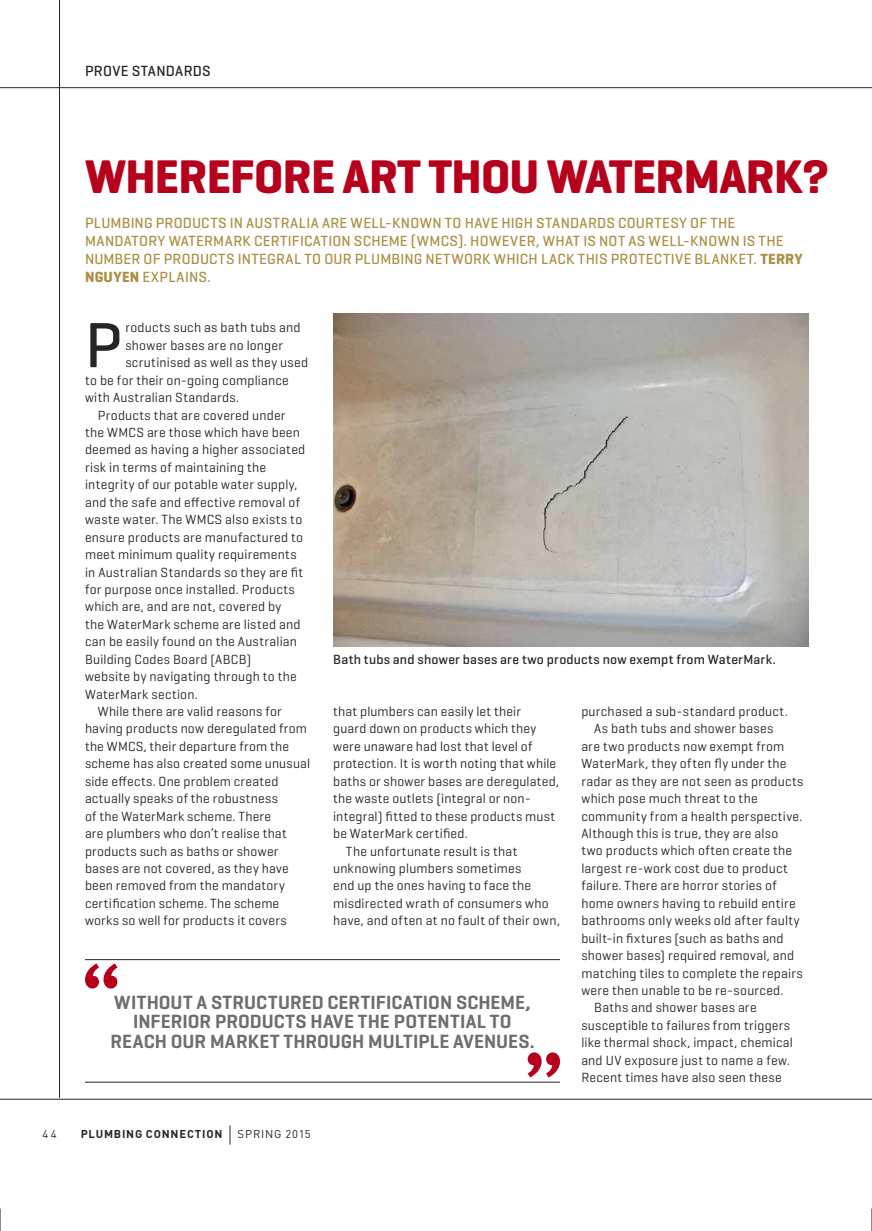
<style>
.page{position:relative;width:872px;height:1231px;background:#fff}
.page>*{position:absolute;margin:0;border:0;box-sizing:border-box;transform-origin:0 0}
.t1{font:500 64.8px "Geogrotesque";color:#282425}
.t2{font:700 48px "Geogrotesque";letter-spacing:-.015em;color:#b7001c}
.t3{font:600 19.5px/19.5px "Geogrotesque";letter-spacing:.005em;color:#6c6e70;text-align:center}
.t4{font:500 15px/18px "Geogrotesque";letter-spacing:.02em;color:#ac9046}
.t5{font:500 15px "Geogrotesque";letter-spacing:.02em;color:#282425}
.t6{font:13.5px "Geogrotesque";letter-spacing:.015em;color:#282425}
.t7{font:500 13.5px "Geogrotesque";letter-spacing:.02em;color:#282425}
.t8{font:700 11.25px "DIN Pro";letter-spacing:.07em;color:#282425}
.t9{font:11.25px "DIN Pro";letter-spacing:.07em;color:#282425}
.s1{font-weight:700}
</style>
<div class="page">
<svg style="left:230px;top:1125px;width:1px;height:19px"></svg>
<hr style="left:59px;top:0;width:1px;height:1097px;background:#282425">
<hr style="left:0;top:87px;width:872px;height:1px;background:#282425">
<hr style="left:0;top:1098px;width:872px;height:1px;background:#282425">
<hr style="left:85px;top:959px;width:475px;height:1px;background:#282425">
<hr style="left:85px;top:1081px;width:475px;height:1px;background:#282425">
<svg style="left:85px;top:963px;width:32px;height:25px"></svg>
<svg style="left:527px;top:1052px;width:33px;height:25px"></svg>
<img style="left:333px;top:313px;width:475px;height:333px">
<svg style="left:0;top:1208px;width:1px;height:22px"></svg>
<svg style="left:871px;top:1208px;width:1px;height:22px"></svg>
<p class="t5" style="left:85px;top:64px;width:127px">PROVE STANDARDS</p>
<h2 class="t2" style="left:85px;top:148px;width:745px">WHEREFORE ART THOU WATERMARK?</h2>
<p class="t4" style="left:85px;top:214px;width:719px">PLUMBING PRODUCTS IN AUSTRALIA ARE WELL-KNOWN TO HAVE HIGH STANDARDS COURTESY OF THE MANDATORY WATERMARK CERTIFICATION SCHEME (WMCS). HOWEVER, WHAT IS NOT AS WELL-KNOWN IS THE NUMBER OF PRODUCTS INTEGRAL TO OUR PLUMBING NETWORK WHICH LACK THIS PROTECTIVE BLANKET. <span class="s1">TERRY NGUYEN</span> EXPLAINS.</p>
<h1 class="t1" style="left:85px;top:315px;width:39px">P</h1>
<p class="t6" style="left:125px;top:321px;width:177px">roducts such as bath tubs and</p>
<p class="t6" style="left:125px;top:339px;width:159px">shower bases are no longer</p>
<p class="t6" style="left:125px;top:356px;width:184px">scrutinised as well as they used</p>
<p class="t6" style="left:85px;top:373px;width:205px">to be for their on-going compliance</p>
<p class="t6" style="left:85px;top:391px;width:155px">with Australian Standards.</p>
<p class="t6" style="left:98px;top:408px;width:189px">Products that are covered under</p>
<p class="t6" style="left:85px;top:426px;width:216px">the WMCS are those which have been</p>
<p class="t6" style="left:85px;top:443px;width:222px">deemed as having a higher associated</p>
<p class="t6" style="left:85px;top:461px;width:183px">risk in terms of maintaining the</p>
<p class="t6" style="left:85px;top:478px;width:214px">integrity of our potable water supply,</p>
<p class="t6" style="left:85px;top:495px;width:216px">and the safe and effective removal of</p>
<p class="t6" style="left:85px;top:513px;width:219px">waste water. The WMCS also exists to</p>
<p class="t6" style="left:85px;top:530px;width:219px">ensure products are manufactured to</p>
<p class="t6" style="left:85px;top:548px;width:213px">meet minimum quality requirements</p>
<p class="t6" style="left:85px;top:565px;width:220px">in Australian Standards so they are fit</p>
<p class="t6" style="left:85px;top:583px;width:211px">for purpose once installed. Products</p>
<p class="t6" style="left:85px;top:600px;width:198px">which are, and are not, covered by</p>
<p class="t6" style="left:85px;top:617px;width:217px">the WaterMark scheme are listed and</p>
<p class="t6" style="left:85px;top:635px;width:213px">can be easily found on the Australian</p>
<p class="t6" style="left:85px;top:652px;width:168px">Building Codes Board (ABCB)</p>
<p class="t6" style="left:85px;top:670px;width:213px">website by navigating through to the</p>
<p class="t6" style="left:85px;top:687px;width:114px">WaterMark section.</p>
<p class="t6" style="left:98px;top:705px;width:185px">While there are valid reasons for</p>
<p class="t6" style="left:85px;top:722px;width:224px">having products now deregulated from</p>
<p class="t6" style="left:85px;top:739px;width:205px">the WMCS, their departure from the</p>
<p class="t6" style="left:85px;top:757px;width:227px">scheme has also created some unusual</p>
<p class="t6" style="left:85px;top:774px;width:195px">side effects. One problem created</p>
<p class="t6" style="left:85px;top:792px;width:194px">actually speaks of the robustness</p>
<p class="t6" style="left:85px;top:809px;width:188px">of the WaterMark scheme. There</p>
<p class="t6" style="left:85px;top:827px;width:203px">are plumbers who don’t realise that</p>
<p class="t6" style="left:85px;top:844px;width:195px">products such as baths or shower</p>
<p class="t6" style="left:85px;top:861px;width:205px">bases are not covered, as they have</p>
<p class="t6" style="left:85px;top:879px;width:201px">been removed from the mandatory</p>
<p class="t6" style="left:85px;top:896px;width:196px">certification scheme. The scheme</p>
<p class="t6" style="left:85px;top:914px;width:203px">works so well for products it covers</p>
<p class="t7" style="left:333px;top:652px;width:444px">Bath tubs and shower bases are two products now exempt from WaterMark.</p>
<p class="t6" style="left:581px;top:705px;width:208px">purchased a sub-standard product.</p>
<p class="t6" style="left:594px;top:722px;width:181px">As bath tubs and shower bases</p>
<p class="t6" style="left:581px;top:739px;width:204px">are two products now exempt from</p>
<p class="t6" style="left:581px;top:757px;width:207px">WaterMark, they often fly under the</p>
<p class="t6" style="left:581px;top:774px;width:224px">radar as they are not seen as products</p>
<p class="t6" style="left:581px;top:792px;width:178px">which pose much threat to the</p>
<p class="t6" style="left:581px;top:809px;width:223px">community from a health perspective.</p>
<p class="t6" style="left:581px;top:827px;width:198px">Although this is true, they are also</p>
<p class="t6" style="left:581px;top:844px;width:212px">two products which often create the</p>
<p class="t6" style="left:581px;top:861px;width:208px">largest re-work cost due to product</p>
<p class="t6" style="left:581px;top:879px;width:197px">failure. There are horror stories of</p>
<p class="t6" style="left:581px;top:896px;width:216px">home owners having to rebuild entire</p>
<p class="t6" style="left:581px;top:914px;width:220px">bathrooms only weeks old after faulty</p>
<p class="t6" style="left:581px;top:931px;width:204px">built-in fixtures (such as baths and</p>
<p class="t6" style="left:581px;top:949px;width:214px">shower bases) required removal, and</p>
<p class="t6" style="left:581px;top:966px;width:223px">matching tiles to complete the repairs</p>
<p class="t6" style="left:581px;top:983px;width:204px">were then unable to be re-sourced.</p>
<p class="t6" style="left:594px;top:1001px;width:164px">Baths and shower bases are</p>
<p class="t6" style="left:581px;top:1018px;width:210px">susceptible to failures from triggers</p>
<p class="t6" style="left:581px;top:1036px;width:213px">like thermal shock, impact, chemical</p>
<p class="t6" style="left:581px;top:1053px;width:210px">and UV exposure just to name a few.</p>
<p class="t6" style="left:581px;top:1071px;width:202px">Recent times have also seen these</p>
<p class="t6" style="left:333px;top:705px;width:189px">that plumbers can easily let their</p>
<p class="t6" style="left:333px;top:722px;width:205px">guard down on products which they</p>
<p class="t6" style="left:333px;top:739px;width:201px">were unaware had lost that level of</p>
<p class="t6" style="left:333px;top:757px;width:224px">protection. It is worth noting that while</p>
<p class="t6" style="left:333px;top:774px;width:227px">baths or shower bases are deregulated,</p>
<p class="t6" style="left:333px;top:792px;width:199px">the waste outlets (integral or non-</p>
<p class="t6" style="left:333px;top:809px;width:223px">integral) fitted to these products must</p>
<p class="t6" style="left:333px;top:827px;width:136px">be WaterMark certified.</p>
<p class="t6" style="left:346px;top:844px;width:173px">The unfortunate result is that</p>
<p class="t6" style="left:333px;top:861px;width:190px">unknowing plumbers sometimes</p>
<p class="t6" style="left:333px;top:879px;width:199px">end up the ones having to face the</p>
<p class="t6" style="left:333px;top:896px;width:217px">misdirected wrath of consumers who</p>
<p class="t6" style="left:333px;top:914px;width:228px">have, and often at no fault of their own,</p>
<h3 class="t3" style="left:110px;top:993px;width:425px">WITHOUT A STRUCTURED CERTIFICATION SCHEME,<br>INFERIOR PRODUCTS HAVE THE POTENTIAL TO<br>REACH OUR MARKET THROUGH MULTIPLE AVENUES.</h3>
<p class="t9" style="left:42px;top:1129px;width:16px">44</p>
<p class="t8" style="left:81px;top:1127px;width:143px">PLUMBING CONNECTION</p>
<p class="t9" style="left:238px;top:1129px;width:75px">SPRING 2015</p>
</div>
